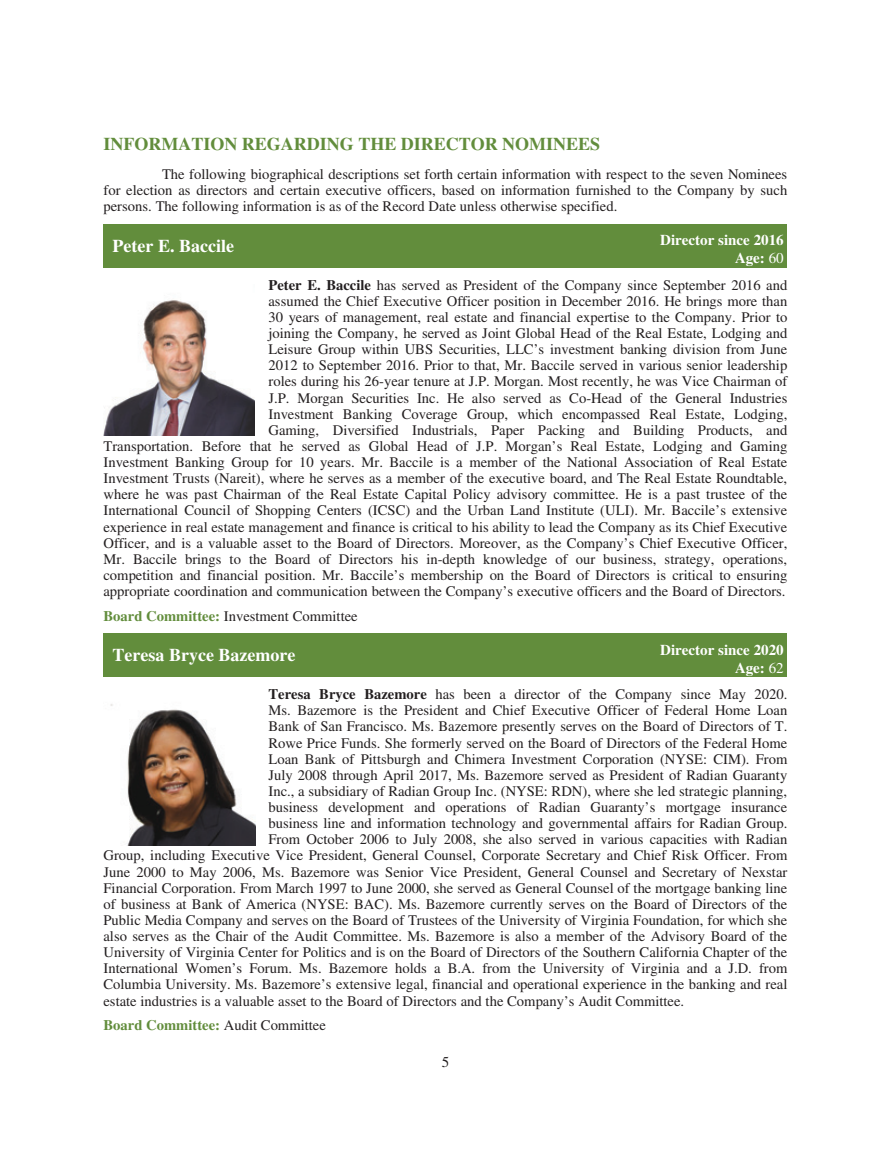
<style>
.page{position:relative;width:891px;height:1161px;background:#fff}
.page>*{position:absolute;margin:0;border:0;box-sizing:border-box;transform-origin:0 0}
.t1{font:700 18px "Times";color:#628d3c}
.t2{font:700 18px "Times";color:#fff}
.t3{font:700 15px/18px "Times";color:#fff;text-align:right}
.t4{font:15px "Times";color:#231f20}
.t5{font:14.7px/16.2px "Times";color:#231f20;text-align:justify}
.t6{font:700 14.7px "Times";color:#628d3c}
.s1{font-weight:400}
.s2{font-weight:700}
.s3{font-weight:700;color:#628d3c}
.s4{font-weight:400;color:#231f20}
</style>
<div class="page">
<div style="left:104px;top:224px;width:684px;height:44px;background:#628d3c"></div>
<img style="left:104px;top:300px;width:151px;height:136px">
<div style="left:104px;top:634px;width:684px;height:43px;background:#628d3c"></div>
<img style="left:110px;top:704px;width:146px;height:141px">
<p class="t1" style="left:104px;top:137px;width:498px">INFORMATION REGARDING THE DIRECTOR NOMINEES</p>
<p class="t5" style="left:104px;top:167px;width:685px;text-indent:58px">The following biographical descriptions set forth certain information with respect to the seven Nominees for election as directors and certain executive officers, based on information furnished to the Company by such persons. The following information is as of the Record Date unless otherwise specified.</p>
<p class="t2" style="left:112px;top:239px;width:123px">Peter E. Baccile</p>
<p class="t3" style="left:660px;top:232px;width:125px">Director since 2016<br>Age: <span class="s1">60</span></p>
<p class="t5" style="left:103px;top:278px;width:685px;text-align:right"><span class="s2">Peter E. Baccile</span> has served as President of the Company since September 2016 and<br>assumed the Chief Executive Officer position in December 2016. He brings more than<br>30 years of management, real estate and financial expertise to the Company. Prior to<br>joining the Company, he served as Joint Global Head of the Real Estate, Lodging and<br>Leisure Group within UBS Securities, LLC’s investment banking division from June<br>2012 to September 2016. Prior to that, Mr. Baccile served in various senior leadership<br>roles during his 26-year tenure at J.P. Morgan. Most recently, he was Vice Chairman of<br>J.P. Morgan Securities Inc. He also served as Co-Head of the General Industries<br>Investment Banking Coverage Group, which encompassed Real Estate, Lodging,<br>Gaming, Diversified Industrials, Paper Packing and Building Products, and<br>Transportation. Before that he served as Global Head of J.P. Morgan’s Real Estate, Lodging and Gaming Investment Banking Group for 10 years. Mr. Baccile is a member of the National Association of Real Estate Investment Trusts (Nareit), where he serves as a member of the executive board, and The Real Estate Roundtable, where he was past Chairman of the Real Estate Capital Policy advisory committee. He is a past trustee of the International Council of Shopping Centers (ICSC) and the Urban Land Institute (ULI). Mr. Baccile’s extensive experience in real estate management and finance is critical to his ability to lead the Company as its Chief Executive Officer, and is a valuable asset to the Board of Directors. Moreover, as the Company’s Chief Executive Officer, Mr. Baccile brings to the Board of Directors his in-depth knowledge of our business, strategy, operations, competition and financial position. Mr. Baccile’s membership on the Board of Directors is critical to ensuring appropriate coordination and communication between the Company’s executive officers and the Board of Directors.</p>
<p class="t5" style="left:103px;top:609px;width:256px"><span class="s3">Board Committee:</span> Investment Committee</p>
<p class="t2" style="left:112px;top:649px;width:185px">Teresa Bryce Bazemore</p>
<p class="t3" style="left:660px;top:642px;width:125px">Director since 2020<br>Age: <span class="s1">62</span></p>
<p class="t5" style="left:268px;top:688px;width:520px"><span class="s2">Teresa Bryce Bazemore</span> has been a director of the Company since May 2020.</p>
<p class="t5" style="left:268px;top:704px;width:520px">Ms. Bazemore is the President and Chief Executive Officer of Federal Home Loan</p>
<p class="t5" style="left:268px;top:720px;width:520px">Bank of San Francisco. Ms. Bazemore presently serves on the Board of Directors of T.</p>
<p class="t5" style="left:268px;top:736px;width:520px">Rowe Price Funds. She formerly served on the Board of Directors of the Federal Home</p>
<p class="t5" style="left:268px;top:752px;width:520px">Loan Bank of Pittsburgh and Chimera Investment Corporation (NYSE: CIM). From</p>
<p class="t5" style="left:268px;top:768px;width:520px">July 2008 through April 2017, Ms. Bazemore served as President of Radian Guaranty</p>
<p class="t5" style="left:268px;top:784px;width:520px">Inc., a subsidiary of Radian Group Inc. (NYSE: RDN), where she led strategic planning,</p>
<p class="t5" style="left:268px;top:800px;width:520px">business development and operations of Radian Guaranty’s mortgage insurance</p>
<p class="t5" style="left:268px;top:817px;width:520px">business line and information technology and governmental affairs for Radian Group.</p>
<p class="t5" style="left:268px;top:833px;width:520px">From October 2006 to July 2008, she also served in various capacities with Radian</p>
<p class="t5" style="left:103px;top:849px;width:685px">Group, including Executive Vice President, General Counsel, Corporate Secretary and Chief Risk Officer. From</p>
<p class="t5" style="left:103px;top:865px;width:685px">June 2000 to May 2006, Ms. Bazemore was Senior Vice President, General Counsel and Secretary of Nexstar</p>
<p class="t5" style="left:103px;top:881px;width:685px">Financial Corporation. From March 1997 to June 2000, she served as General Counsel of the mortgage banking line</p>
<p class="t5" style="left:103px;top:897px;width:685px">of business at Bank of America (NYSE: BAC). Ms. Bazemore currently serves on the Board of Directors of the</p>
<p class="t5" style="left:103px;top:913px;width:685px">Public Media Company and serves on the Board of Trustees of the University of Virginia Foundation, for which she</p>
<p class="t5" style="left:103px;top:929px;width:685px">also serves as the Chair of the Audit Committee. Ms. Bazemore is also a member of the Advisory Board of the</p>
<p class="t5" style="left:103px;top:946px;width:685px">University of Virginia Center for Politics and is on the Board of Directors of the Southern California Chapter of the</p>
<p class="t5" style="left:103px;top:962px;width:685px">International Women’s Forum. Ms. Bazemore holds a B.A. from the University of Virginia and a J.D. from</p>
<p class="t5" style="left:103px;top:978px;width:685px">Columbia University. Ms. Bazemore’s extensive legal, financial and operational experience in the banking and real</p>
<p class="t5" style="left:103px;top:994px;width:582px">estate industries is a valuable asset to the Board of Directors and the Company’s Audit Committee.</p>
<p class="t6" style="left:103px;top:1020px;width:224px">Board Committee: <span class="s4">Audit Committee</span></p>
<p class="t4" style="left:442px;top:1056px;width:9px">5</p>
</div>
